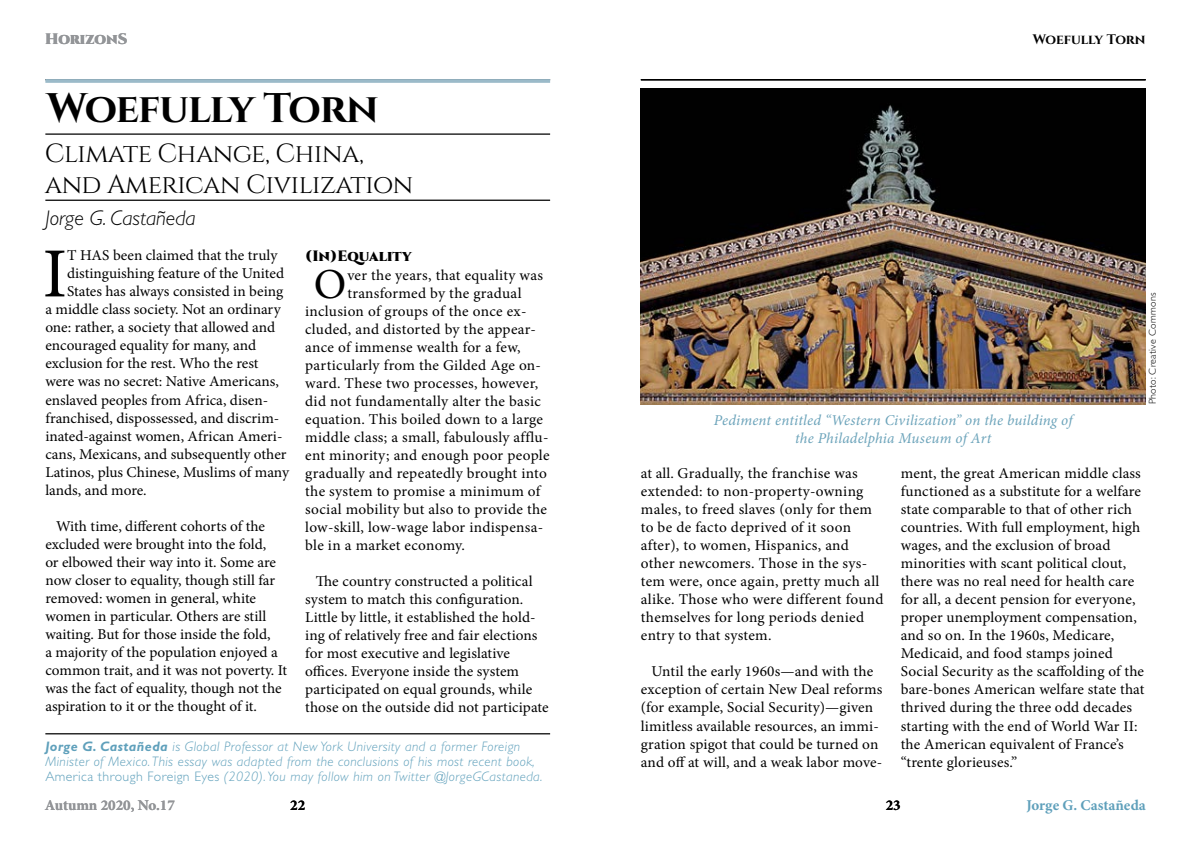
<style>
.page{position:relative;width:1191px;height:844px;background:#fff}
.page>*{position:absolute;margin:0;border:0;box-sizing:border-box;transform-origin:0 0}
.t1{font:70.38px "Minion Pro";color:#000}
.t2{font:42.75px "Minion Pro";color:#000}
.t3{font:700 41.25px "Cinzel";letter-spacing:-.03em;color:#000}
.t4{font:26.25px/31.5px "Cinzel";letter-spacing:-.02em;color:#000}
.t5{font:italic 300 21.25px "GR Gill Sans";color:#000}
.t6{font:15px/18px "Minion Pro";letter-spacing:.005em;color:#000}
.t7{font:italic 15px/18px "Minion Pro";letter-spacing:.01em;color:#6ba3ba;text-align:center}
.t8{font:700 15px "Minion Pro";color:#939598}
.t9{font:700 15px "Minion Pro";color:#5fa0bb}
.t10{font:900 15px "Cinzel";color:#000}
.t11{font:900 15px "Cinzel";color:#939598}
.t12{font:700 15px "Minion Pro";color:#000}
.t13{font:italic 300 13.75px/15px "GR Gill Sans";letter-spacing:.03em;color:#5fa0bb}
.t14{font:700 13.75px "Cinzel";letter-spacing:-.01em;color:#000}
.t15{font:300 10px "GR Gill Sans";letter-spacing:.03em;color:#000}
.s1{font-weight:700}
.s2{font-style:normal}
</style>
<div class="page">
<svg style="left:45px;top:79px;width:505px;height:4px;background:#9cb9c7"></svg>
<hr style="left:45px;top:133px;width:505px;height:2px;background:#000">
<hr style="left:45px;top:199px;width:505px;height:2px;background:#000">
<hr style="left:45px;top:733px;width:505px;height:1px;background:#000">
<img style="left:641px;top:89px;width:504px;height:315px">
<hr style="left:641px;top:79px;width:504px;height:1px;background:#000">
<p class="t11" style="left:45px;top:30px;width:84px">HorizonS</p>
<h3 class="t3" style="left:47px;top:83px;width:333px">Woefully Torn</h3>
<h3 class="t4" style="left:45px;top:138px;width:370px">Climate Change, China, and American Civilization</h3>
<h3 class="t5" style="left:45px;top:205px;width:152px">Jorge G. Castañeda</h3>
<h1 class="t1" style="left:43px;top:227px;width:26px">I</h1>
<p class="t6" style="left:67px;top:246px;width:212px">T HAS been claimed that the truly</p>
<p class="t10" style="left:305px;top:247px;width:108px">(In)Equality</p>
<h2 class="t2" style="left:314px;top:255px;width:34px">O</h2>
<p class="t6" style="left:347px;top:266px;width:197px">ver the years, that equality was</p>
<p class="t6" style="left:67px;top:264px;width:218px">distinguishing feature of the United</p>
<p class="t6" style="left:67px;top:282px;width:217px">States has always consisted in being</p>
<p class="t6" style="left:45px;top:300px;width:237px">a middle class society. Not an ordinary</p>
<p class="t6" style="left:45px;top:318px;width:231px">one: rather, a society that allowed and</p>
<p class="t6" style="left:45px;top:336px;width:212px">encouraged equality for many, and</p>
<p class="t6" style="left:45px;top:354px;width:215px">exclusion for the rest. Who the rest</p>
<p class="t6" style="left:45px;top:372px;width:235px">were was no secret: Native Americans,</p>
<p class="t6" style="left:45px;top:390px;width:224px">enslaved peoples from Africa, disen-</p>
<p class="t6" style="left:45px;top:408px;width:235px">franchised, dispossessed, and discrim-</p>
<p class="t6" style="left:45px;top:426px;width:239px">inated-against women, African Ameri-</p>
<p class="t6" style="left:45px;top:444px;width:243px">cans, Mexicans, and subsequently other</p>
<p class="t6" style="left:45px;top:462px;width:245px">Latinos, plus Chinese, Muslims of many</p>
<p class="t6" style="left:45px;top:480px;width:103px">lands, and more.</p>
<p class="t6" style="left:45px;top:516px;width:243px;text-indent:11px">With time, different cohorts of the excluded were brought into the fold,<br>or elbowed their way into it. Some are now closer to equality, though still far removed: women in general, white women in particular. Others are still waiting. But for those inside the fold,<br>a majority of the population enjoyed a common trait, and it was not poverty. It was the fact of equality, though not the aspiration to it or the thought of it.</p>
<p class="t6" style="left:347px;top:284px;width:176px">transformed by the gradual</p>
<p class="t6" style="left:305px;top:302px;width:223px">inclusion of groups of the once ex-</p>
<p class="t6" style="left:305px;top:320px;width:232px">cluded, and distorted by the appear-</p>
<p class="t6" style="left:305px;top:338px;width:217px">ance of immense wealth for a few,</p>
<p class="t6" style="left:305px;top:356px;width:237px">particularly from the Gilded Age on-</p>
<p class="t6" style="left:305px;top:374px;width:234px">ward. These two processes, however,</p>
<p class="t6" style="left:305px;top:392px;width:237px">did not fundamentally alter the basic</p>
<p class="t6" style="left:305px;top:410px;width:239px">equation. This boiled down to a large</p>
<p class="t6" style="left:305px;top:428px;width:245px">middle class; a small, fabulously afflu-</p>
<p class="t6" style="left:305px;top:446px;width:246px">ent minority; and enough poor people</p>
<p class="t6" style="left:305px;top:464px;width:243px">gradually and repeatedly brought into</p>
<p class="t6" style="left:305px;top:482px;width:237px">the system to promise a minimum of</p>
<p class="t6" style="left:305px;top:500px;width:243px">social mobility but also to provide the</p>
<p class="t6" style="left:305px;top:518px;width:239px">low-skill, low-wage labor indispensa-</p>
<p class="t6" style="left:305px;top:536px;width:161px">ble in a market economy.</p>
<p class="t6" style="left:305px;top:572px;width:245px;text-indent:11px">The country constructed a political system to match this configuration.<br>Little by little, it established the hold&shy;ing of relatively free and fair elections for most executive and legislative offices. Everyone inside the system participated on equal grounds, while those on the outside did not participate</p>
<p class="t13" style="left:45px;top:739px;width:499px"><span class="s1">Jorge G. Castañeda</span> is Global Professor at New York University and a former Foreign<br>Minister of Mexico. This essay was adapted from the conclusions of his most recent book,<br><span class="s2">America through Foreign Eyes</span> (2020). You may follow him on Twitter @JorgeGCastaneda.</p>
<p class="t14" style="left:1032px;top:31px;width:114px">Woefully Torn</p>
<p class="t7" style="left:714px;top:411px;width:360px">Pediment entitled “Western Civilization” on the building of the Philadelphia Museum of Art</p>
<p class="t15" style="left:1147px;top:404px;width:113px;rotate:-90deg">Photo: Creative Commons</p>
<p class="t6" style="left:641px;top:464px;width:244px">at all. Gradually, the franchise was extended: to non-property-owning males, to freed slaves (only for them to be de facto deprived of it soon after), to women, Hispanics, and other newcomers. Those in the sys&shy;tem were, once again, pretty much all alike. Those who were different found themselves for long periods denied entry to that system.</p>
<p class="t6" style="left:641px;top:662px;width:243px;text-indent:11px">Until the early 1960s—and with the exception of certain New Deal reforms (for example, Social Security)—given limitless available resources, an immi&shy;gration spigot that could be turned on and off at will, and a weak labor move-</p>
<p class="t6" style="left:900px;top:464px;width:245px">ment, the great American middle class functioned as a substitute for a welfare state comparable to that of other rich countries. With full employment, high wages, and the exclusion of broad minorities with scant political clout, there was no real need for health care for all, a decent pension for everyone, proper unemployment compensation, and so on. In the 1960s, Medicare, Medicaid, and food stamps joined Social Security as the scaffolding of the bare-bones American welfare state that thrived during the three odd decades starting with the end of World War II: the American equivalent of France’s “trente glorieuses.”</p>
<p class="t8" style="left:45px;top:794px;width:132px">Autumn 2020, No.17</p>
<p class="t12" style="left:885px;top:793px;width:16px">23</p>
<p class="t12" style="left:290px;top:793px;width:16px">22</p>
<p class="t9" style="left:1026px;top:794px;width:121px">Jorge G. Castañeda</p>
</div>
